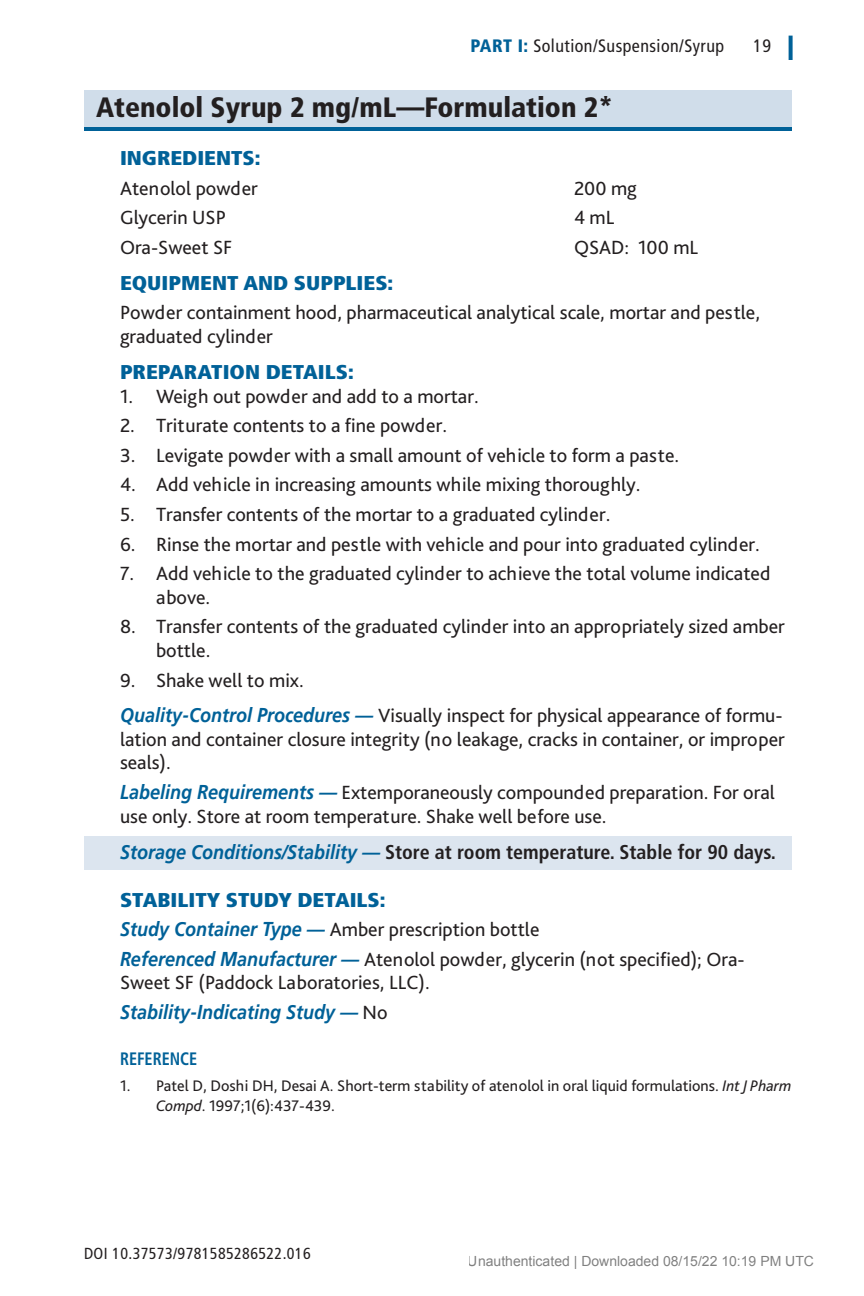
<style>
.page{position:relative;width:864px;height:1296px;background:#fff}
.page>*{position:absolute;margin:0;border:0;box-sizing:border-box;transform-origin:0 0}
.t1{font:900 condensed 28px "Frutiger LT Std";color:#231f20}
.Body--Ingredients{font:20px/23.6px "Bliss Pro";color:#231f20}
.Number{font:20px/23.6px "Bliss Pro";color:#231f20}
.t2{font:900 condensed 20px "Frutiger LT Std";color:#006198;scale:1.1 1}
.Boxed_Lines{font:700 condensed 20px "Frutiger LT Std";color:#231f20}
.Body--Ingredients-2{font:italic 700 20px "Frutiger LT";color:#006198;scale:.9 1}
.t3{font:condensed 18px "Frutiger LT Std";letter-spacing:.025em;color:#231f20}
.Reference_Head{font:700 condensed 18px "Frutiger LT Std";color:#006198;scale:.9 1}
.References{font:16px/20px "Bliss Pro";color:#231f20}
.DOI{font:condensed 16px "Frutiger LT Std";letter-spacing:.025em;color:#231f20}
.t4{font:14px "Arial";color:rgb(0 0 0/.5)}
.s1{font-weight:900;color:#006198}
.s2{font-family:"Frutiger LT";font-weight:700;font-style:italic;color:#006198}
.s3{font-family:"Frutiger LT";font-style:italic;font-stretch:normal;color:#006198}
.s4{font-family:"Bliss Pro";font-weight:400;font-style:normal;color:#231f20}
.s5{font-style:italic}
</style>
<div class="page">
<svg style="left:789px;top:36px;width:4px;height:24px"></svg>
<div style="left:84px;top:90px;width:708px;height:40px;background:#d0ddea"></div>
<hr style="left:84px;top:127px;width:708px;height:4px;background:#006198">
<div style="left:84px;top:836px;width:708px;height:34px;background:#dce5ef"></div>
<p class="t3" style="left:470px;top:35px;width:255px"><span class="s1">PART I:</span> Solution/Suspension/Syrup</p>
<p class="t3" style="left:753px;top:35px;width:19px">19</p>
<h1 class="t1" style="left:96px;top:90px;width:518px">Atenolol Syrup 2 mg/mL—Formulation 2*</h1>
<h2 class="t2" style="left:120px;top:146px;width:129px">INGREDIENTS:</h2>
<p class="Body--Ingredients" style="left:120px;top:176px;width:139px">Atenolol powder</p>
<p class="Body--Ingredients" style="left:574px;top:176px;width:64px">200 mg</p>
<p class="Body--Ingredients" style="left:120px;top:205px;width:107px">Glycerin USP</p>
<p class="Body--Ingredients" style="left:574px;top:205px;width:42px">4 mL</p>
<p class="Body--Ingredients" style="left:120px;top:235px;width:114px">Ora-Sweet SF</p>
<p class="Body--Ingredients" style="left:574px;top:235px;width:126px">QSAD: 100 mL</p>
<h2 class="t2" style="left:120px;top:271px;width:250px">EQUIPMENT AND SUPPLIES:</h2>
<p class="Body--Ingredients" style="left:120px;top:300px;width:642px">Powder containment hood, pharmaceutical analytical scale, mortar and pestle, graduated cylinder</p>
<h2 class="t2" style="left:120px;top:360px;width:214px">PREPARATION DETAILS:</h2>
<p class="Number" style="left:120px;top:384px;width:360px">1. Weigh out powder and add to a mortar.</p>
<p class="Number" style="left:120px;top:413px;width:329px">2. Triturate contents to a fine powder.</p>
<p class="Number" style="left:120px;top:443px;width:561px">3. Levigate powder with a small amount of vehicle to form a paste.</p>
<p class="Number" style="left:120px;top:472px;width:522px">4. Add vehicle in increasing amounts while mixing thoroughly.</p>
<p class="Number" style="left:120px;top:502px;width:492px">5. Transfer contents of the mortar to a graduated cylinder.</p>
<p class="Number" style="left:120px;top:532px;width:642px">6. Rinse the mortar and pestle with vehicle and pour into graduated cylinder.</p>
<p class="Number" style="left:156px;top:561px;width:616px;text-indent:-36px">7. Add vehicle to the graduated cylinder to achieve the total volume indicated above.</p>
<p class="Number" style="left:156px;top:614px;width:630px;text-indent:-36px">8. Transfer contents of the graduated cylinder into an appropriately sized amber bottle.</p>
<p class="Number" style="left:120px;top:668px;width:185px">9. Shake well to mix.</p>
<p class="Body--Ingredients" style="left:120px;top:703px;width:666px;text-align:justify"><span class="s2">Quality-Control Procedures —</span> Visually inspect for physical appearance of formu&shy;lation and container closure integrity (no leakage, cracks in container, or improper seals).</p>
<p class="Body--Ingredients" style="left:120px;top:780px;width:656px"><span class="s2">Labeling Requirements —</span> Extemporaneously compounded preparation. For oral use only. Store at room temperature. Shake well before use.</p>
<p class="Boxed_Lines" style="left:120px;top:840px;width:657px"><span class="s3">Storage Conditions/Stability —</span> Store at room temperature. Stable for 90 days.</p>
<h2 class="t2" style="left:120px;top:887px;width:243px">STABILITY STUDY DETAILS:</h2>
<p class="Body--Ingredients" style="left:120px;top:917px;width:421px"><span class="s2">Study Container Type —</span> Amber prescription bottle</p>
<p class="Body--Ingredients" style="left:120px;top:947px;width:626px"><span class="s2">Referenced Manufacturer —</span> Atenolol powder, glycerin (not specified); Ora-<br>Sweet SF (Paddock Laboratories, LLC).</p>
<p class="Body--Ingredients-2" style="left:120px;top:1000px;width:299px">Stability-Indicating Study — <span class="s4">No</span></p>
<p class="Reference_Head" style="left:120px;top:1048px;width:88px">REFERENCE</p>
<p class="References" style="left:156px;top:1075px;width:637px;text-indent:-36px">1. Patel D, Doshi DH, Desai A. Short-term stability of atenolol in oral liquid formulations. <span class="s5">Int J Pharm<br>Compd</span>. 1997;1(6):437-439.</p>
<p class="DOI" style="left:84px;top:1244px;width:228px">DOI 10.37573/9781585286522.016</p>
<p class="t4" style="left:468px;top:1253px;width:348px">Unauthenticated | Downloaded 08/15/22 10:19 PM UTC</p>
</div>
